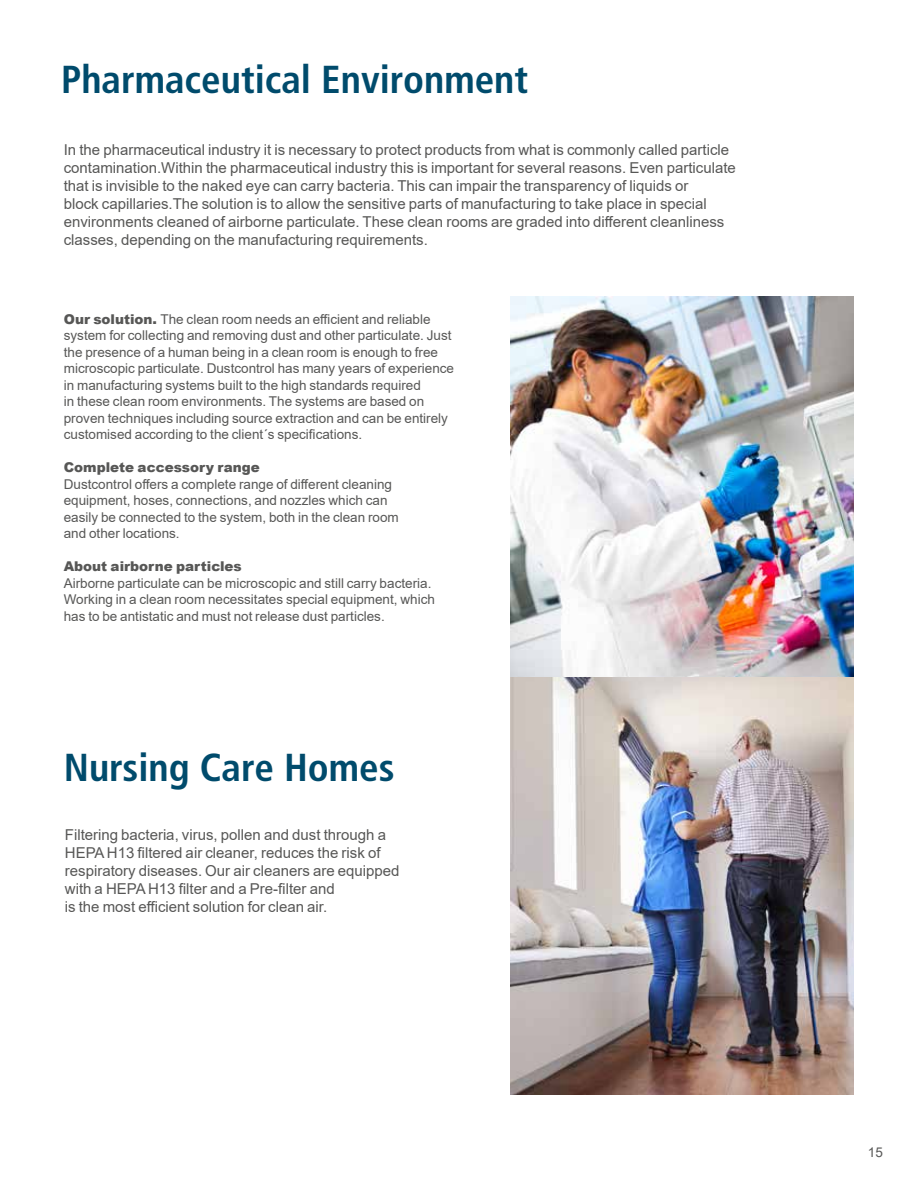
<style>
.page{position:relative;width:918px;height:1188px;background:#fff}
.page>*{position:absolute;margin:0;border:0;box-sizing:border-box;transform-origin:0 0}
.t1{font:700 condensed 39px "Frutiger LT Pro";color:#004b6c}
.t2{font:15px/18px "Arial";color:#575756}
.t3{font:13.5px/16.5px "Arial";color:#575756}
.t4{font:900 13.5px "Arial";color:#575756}
.s1{font-weight:900}
</style>
<div class="page">
<img style="left:511px;top:676px;width:343px;height:418px">
<img style="left:511px;top:296px;width:343px;height:380px">
<h1 class="t1" style="left:61px;top:57px;width:469px">Pharmaceutical Environment</h1>
<p class="t2" style="left:64px;top:141px;width:674px">In the pharmaceutical industry it is necessary to protect products from what is commonly called particle contamination.Within the pharmaceutical industry this is important for several reasons. Even particulate that is invisible to the naked eye can carry bacteria. This can impair the transparency of liquids or<br>block capillaries.The solution is to allow the sensitive parts of manufacturing to take place in special environments cleaned of airborne particulate. These clean rooms are graded into different cleanliness classes, depending on the manufacturing requirements.</p>
<p class="t3" style="left:64px;top:311px;width:392px"><span class="s1">Our solution.</span> The clean room needs an efficient and reliable system for collecting and removing dust and other particulate. Just the presence of a human being in a clean room is enough to free microscopic particulate. Dustcontrol has many years of experience in manufacturing systems built to the high standards required<br>in these clean room environments. The systems are based on proven techniques including source extraction and can be entirely customised according to the client´s specifications.</p>
<p class="t4" style="left:64px;top:458px;width:198px">Complete accessory range</p>
<p class="t3" style="left:64px;top:476px;width:337px">Dustcontrol offers a complete range of different cleaning equipment, hoses, connections, and nozzles which can easily be connected to the system, both in the clean room and other locations.</p>
<p class="t4" style="left:64px;top:557px;width:179px">About airborne particles</p>
<p class="t3" style="left:64px;top:575px;width:373px">Airborne particulate can be microscopic and still carry bacteria.<br>Working in a clean room necessitates special equipment, which has to be antistatic and must not release dust particles.</p>
<h1 class="t1" style="left:64px;top:744px;width:332px">Nursing Care Homes</h1>
<p class="t2" style="left:65px;top:826px;width:336px">Filtering bacteria, virus, pollen and dust through a HEPA H13 filtered air cleaner, reduces the risk of respiratory diseases. Our air cleaners are equipped with a HEPA H13 filter and a Pre-filter and<br>is the most efficient solution for clean air.</p>
<p class="t3" style="left:868px;top:1144px;width:17px">15</p>
</div>
